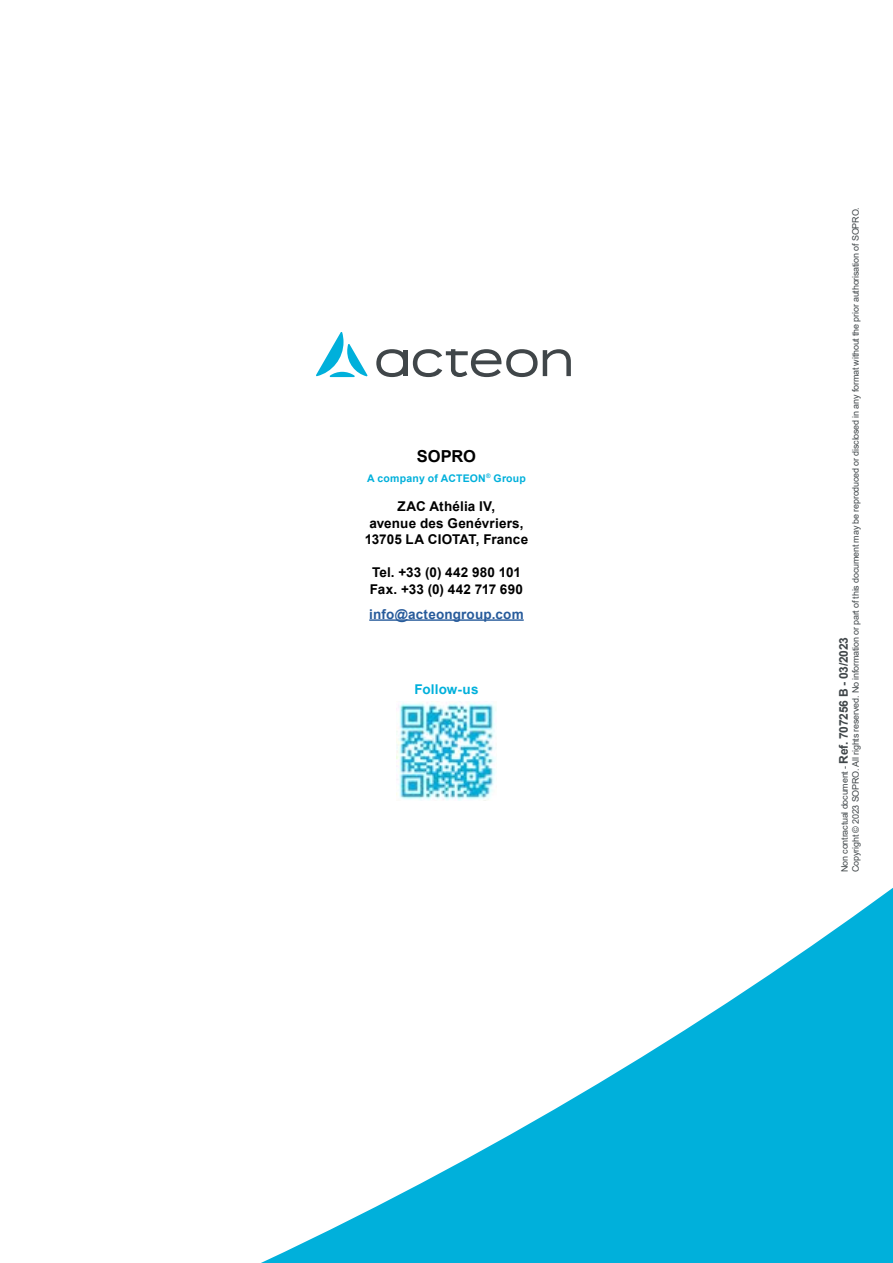
<style>
.page{position:relative;width:893px;height:1263px;background:#fff}
.page>*{position:absolute;margin:0;border:0;box-sizing:border-box;transform-origin:0 0}
.t1{font:700 16.5px "Arial";letter-spacing:-.01em;color:#000}
.t2{font:700 13.5px/16.5px "Arial";letter-spacing:.01em;color:#000;text-align:center}
.t3{font:700 13.5px "Arial";letter-spacing:.01em;color:#275b9b}
.t4{font:700 13.5px "Arial";letter-spacing:.01em;color:#00b0db}
.t5{font:700 10.5px "Arial";letter-spacing:.02em;color:#00b0db}
.t6{font:9px/10.8px "Arial";letter-spacing:-.02em;color:#404649}
.s1{font-weight:700;font-size:12px}
</style>
<div class="page">
<svg style="left:261px;top:888px;width:632px;height:375px"></svg>
<hr style="left:369px;top:619px;width:155px;height:2px;background:#275b9b">
<img style="left:397px;top:701px;width:99px;height:99px">
<svg style="left:316px;top:332px;width:52px;height:45px"></svg>
<svg style="left:376px;top:349px;width:195px;height:28px"></svg>
<div style="left:403px;top:350px;width:5px;height:26px;background:#404649"></div>
<h1 class="t1" style="left:417px;top:445px;width:61px">SOPRO</h1>
<p class="t5" style="left:367px;top:471px;width:160px">A company of ACTEON<sup>®</sup> Group</p>
<h2 class="t2" style="left:365px;top:498px;width:165px">ZAC Athélia IV,<br>avenue des Genévriers,<br>13705 LA CIOTAT, France</h2>
<h2 class="t2" style="left:370px;top:564px;width:155px;text-align:left">Tel. +33 (0) 442 980 101<br>Fax. +33 (0) 442 717 690</h2>
<h2 class="t3" style="left:369px;top:604px;width:156px">info@acteongroup.com</h2>
<h2 class="t4" style="left:414px;top:679px;width:66px">Follow-us</h2>
<p class="t6" style="left:839px;top:872px;width:666px;rotate:-90deg">Non contractual document - <span class="s1">Ref. 707256 B - 03/2023<br></span>Copyright © 2023 SOPRO. All rights reserved. No information or part of this document may be reproduced or disclosed in any format without the prior authorisation of SOPRO.</p>
</div>
